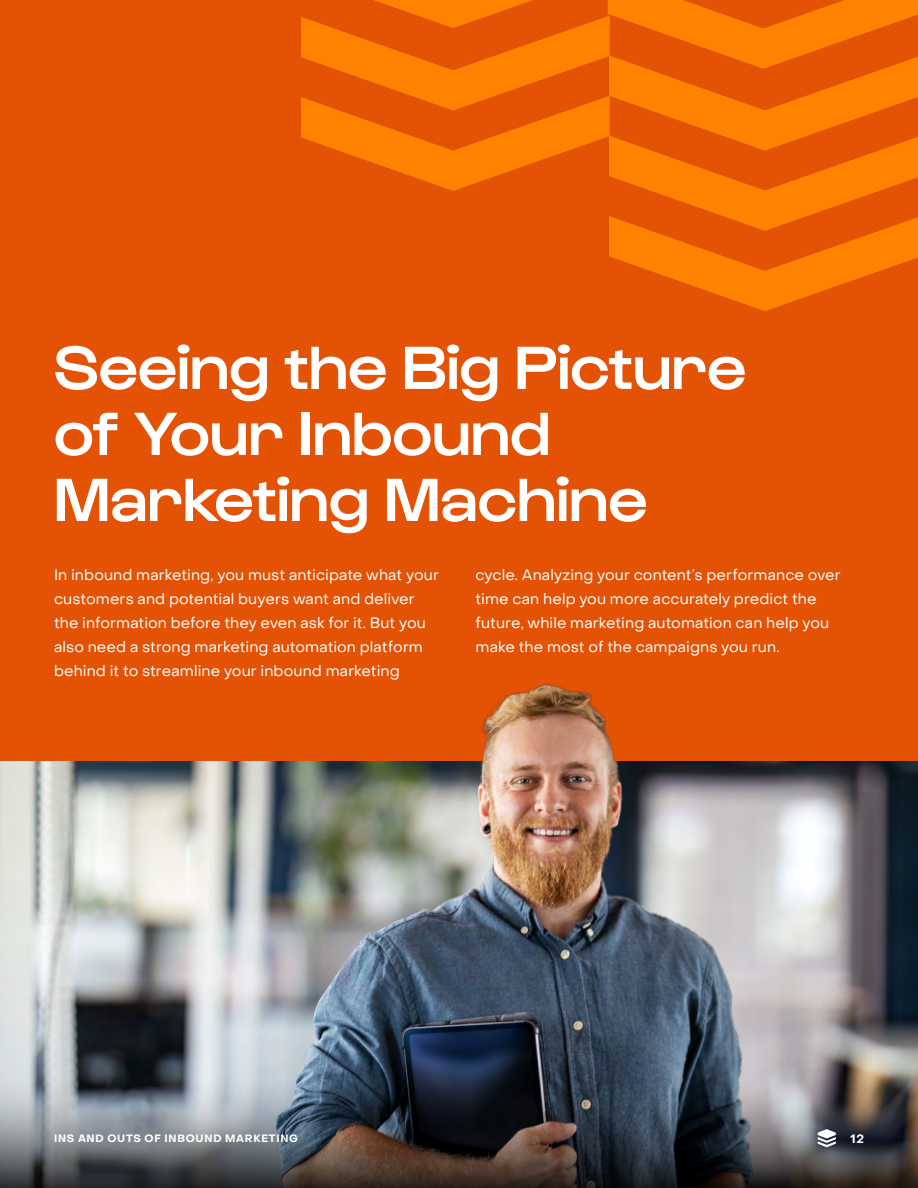
<style>
.page{position:relative;width:918px;height:1188px;background:#e35205}
.page>*{position:absolute;margin:0;border:0;box-sizing:border-box;transform-origin:0 0}
.t1{font:500 63px/66px "Gustavo";color:#fff}
.t2{font:15px/24px "Object Sans";letter-spacing:.005em;color:#fff}
.t3{font:700 12px "Object Sans";color:#fff}
.t4{font:700 10.5px "Object Sans";letter-spacing:.07em;color:#fff}
</style>
<div class="page">
<svg style="left:301px;top:0;width:617px;height:311px"></svg>
<img style="left:0;top:761px;width:52px;height:319px">
<img style="left:52px;top:684px;width:866px;height:396px">
<img style="left:0;top:1080px;width:918px;height:108px">
<svg style="left:818px;top:1129px;width:18px;height:18px"></svg>
<h1 class="t1" style="left:54px;top:337px;width:694px">Seeing the Big Picture of Your Inbound<br>Marketing Machine</h1>
<p class="t2" style="left:54px;top:563px;width:386px">In inbound marketing, you must anticipate what your customers and potential buyers want and deliver the information before they even ask for it. But you also need a strong marketing automation platform behind it to streamline your inbound marketing</p>
<p class="t2" style="left:476px;top:563px;width:367px">cycle. Analyzing your content’s performance over time can help you more accurately predict the future, while marketing automation can help you make the most of the campaigns you run.</p>
<p class="t4" style="left:54px;top:1132px;width:246px">INS AND OUTS OF INBOUND MARKETING</p>
<p class="t3" style="left:851px;top:1131px;width:15px">12</p>
</div>
